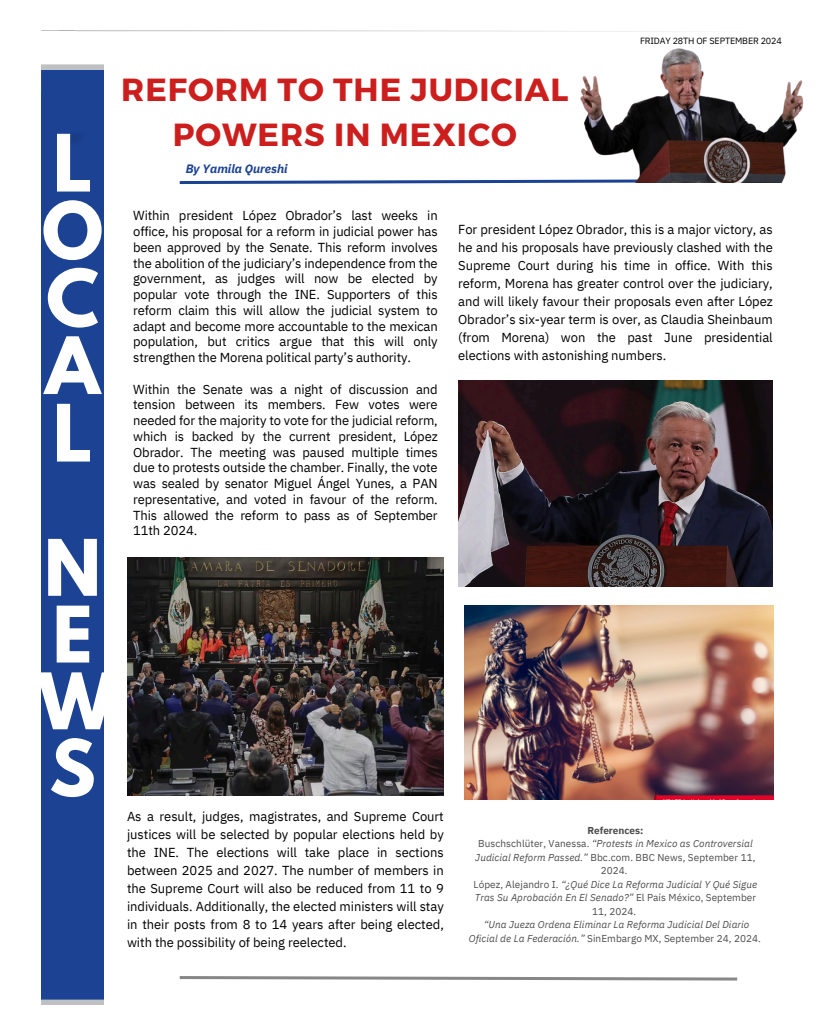
<style>
.page{position:relative;width:819px;height:1032px;background:#fff}
.page>*{position:absolute;margin:0;border:0;box-sizing:border-box;transform-origin:0 0}
.t1{font:700 70px/67.5px "League Spartan";color:#fff}
.t2{font:700 69px/66.8px "League Spartan";color:#fff}
.t3{font:700 32px/44.2px "Montserrat";letter-spacing:.03em;color:#cc1f1d;text-align:center}
.t4{font:13px/15.8px "IBM Plex Sans";letter-spacing:-.01em;color:#000;text-align:justify}
.t5{font:italic 700 12.1px "IBM Plex Sans";color:#1c4293}
.t6{font:italic 10px/13.5px "IBM Plex Sans";letter-spacing:.005em;color:#4e4e4e;text-align:center}
.t7{font:9px "IBM Plex Sans";letter-spacing:-.015em;color:#000}
.s1{font-weight:700;font-style:normal}
.s2{font-style:normal}
</style>
<div class="page">
<div style="left:41px;top:70px;width:63px;height:930px;background:#1c4293"></div>
<hr style="left:41px;top:31px;width:737px;height:1px;background:#000">
<svg style="left:41px;top:64px;width:63px;height:27px"></svg>
<svg style="left:41px;top:999px;width:63px;height:6px"></svg>
<svg style="left:179px;top:179px;width:464px;height:5px"></svg>
<svg style="left:179px;top:976px;width:559px;height:5px"></svg>
<div style="left:41px;top:31px;width:35px;height:27px;background:#fff"></div>
<img style="left:127px;top:557px;width:317px;height:239px">
<img style="left:458px;top:381px;width:314px;height:205px">
<img style="left:464px;top:606px;width:309px;height:194px">
<img style="left:552px;top:48px;width:252px;height:134px">
<h4 class="t1" style="left:42px;top:139px;width:63px">L<br>O<br>C<br>A<br>L</h4>
<p class="t3" style="left:121px;top:66px;width:449px">REFORM TO THE JUDICIAL<br>POWERS IN MEXICO</p>
<p class="t5" style="left:186px;top:160px;width:103px">By Yamila Qureshi</p>
<h4 class="t7" style="left:640px;top:35px;width:143px">FRIDAY 28TH OF SEPTEMBER 2024</h4>
<h1 class="t4" style="left:133px;top:208px;width:306px">Within president López Obrador’s last weeks in office, his proposal for a reform in judicial power has been approved by the Senate. This reform involves the abolition of the judiciary’s independence from the government, as judges will now be elected by popular vote through the INE. Supporters of this reform claim this will allow the judicial system to adapt and become more accountable to the mexican population, but critics argue that this will only strengthen the Morena political party’s authority.</h1>
<h1 class="t4" style="left:133px;top:381px;width:306px">Within the Senate was a night of discussion and tension between its members. Few votes were needed for the majority to vote for the judicial reform, which is backed by the current president, López Obrador. The meeting was paused multiple times due to protests outside the chamber. Finally, the vote was sealed by senator Miguel Ángel Yunes, a PAN representative, and voted in favour of the reform.<br>This allowed the reform to pass as of September 11th 2024.</h1>
<h4 class="t4" style="left:458px;top:220px;width:316px;line-height:18px">For president López Obrador, this is a major victory, as he and his proposals have previously clashed with the Supreme Court during his time in office. With this reform, Morena has greater control over the judiciary, and will likely favour their proposals even after López Obrador’s six-year term is over, as Claudia Sheinbaum (from Morena) won the past June presidential elections with astonishing numbers.</h4>
<h4 class="t2" style="left:38px;top:543px;width:79px">N<br>E<br>W<br>S</h4>
<p class="t4" style="left:127px;top:807px;width:318px;line-height:18px">As a result, judges, magistrates, and Supreme Court justices will be selected by popular elections held by the INE. The elections will take place in sections between 2025 and 2027. The number of members in the Supreme Court will also be reduced from 11 to 9 individuals. Additionally, the elected ministers will stay in their posts from 8 to 14 years after being elected, with the possibility of being reelected.</p>
<p class="t6" style="left:469px;top:823px;width:294px"><span class="s1">References:<br></span><span class="s2">Buschschlüter, Vanessa.</span> “Protests in Mexico as Controversial Judicial Reform Passed.” <span class="s2">Bbc.com. BBC News, September 11, 2024.<br>López, Alejandro I.</span> “¿Qué Dice La Reforma Judicial Y Qué Sigue Tras Su Aprobación En El Senado?” <span class="s2">El País México, September 11, 2024.<br></span>“Una Jueza Ordena Eliminar La Reforma Judicial Del Diario Oficial de La Federación.” <span class="s2">SinEmbargo MX, September 24, 2024.</span></p>
</div>
